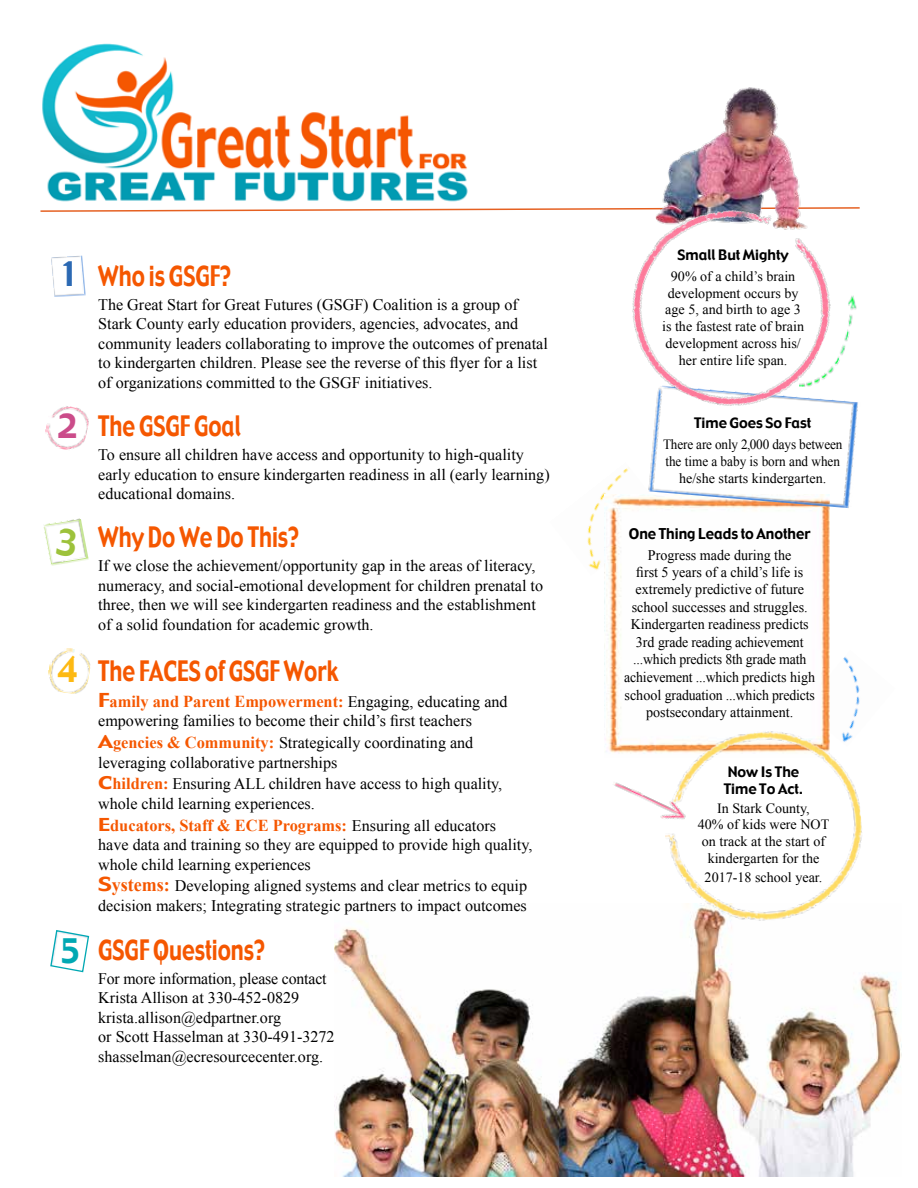
<style>
.page{position:relative;width:918px;height:1188px;background:#fff}
.page>*{position:absolute;margin:0;border:0;box-sizing:border-box;transform-origin:0 0}
.t1{font:34.5px "Gadget";color:#fdb913}
.t2{font:33px "Gadget";color:#2b69b3}
.t3{font:33px "Gadget";color:#cb4c8a}
.t4{font:33px "Gadget";color:#00a8b3}
.t5{font:27.6px "Gadget";color:#f55700;scale:.78 1}
.t6{font:700 16.65px "Times New Roman";color:#f55700}
.t7{font:16.2px/19.5px "Times New Roman";color:#000}
.t8{font:14.55px/17.5px "Times New Roman";color:#000;text-align:center;scale:.96 1}
.t9{font:14.55px "Gadget";color:#000;scale:.96 1}
.t10{font:14.1px/17px "Times New Roman";color:#000;text-align:center}
.t11{font:14.1px/17px "Times New Roman";color:#000;text-align:center;scale:.93 1}
.t12{font:14.1px/17px "Gadget";color:#000}
.s1{font-family:"Gadget";font-weight:400;font-size:18.75px}
.s2{font-weight:400;font-size:16.2px;color:#000}
.s3{font-family:"Gadget";font-size:17.4px;color:#f55700}
.s4{font-weight:700;font-size:16.65px;color:#f55700}
.s5{font-family:"Gadget";font-weight:400;font-size:17.4px}
.s6{font-family:"Gadget";font-size:19.2px;color:#f55700}
.s7{font-weight:700;font-size:19.2px;color:#f55700}
</style>
<div class="page">
<img style="left:587px;top:467px;width:43px;height:107px">
<img style="left:335px;top:921px;width:566px;height:255px">
<img style="left:42px;top:43px;width:426px;height:159px">
<img style="left:829px;top:650px;width:31px;height:72px">
<img style="left:614px;top:782px;width:42px;height:23px">
<img style="left:605px;top:495px;width:224px;height:259px">
<img style="left:647px;top:434px;width:209px;height:74px">
<img style="left:656px;top:722px;width:214px;height:210px">
<img style="left:51px;top:256px;width:35px;height:41px">
<img style="left:45px;top:406px;width:44px;height:44px">
<img style="left:43px;top:518px;width:46px;height:48px">
<img style="left:48px;top:648px;width:43px;height:46px">
<svg style="left:40px;top:208px;width:559px;height:4px"></svg>
<svg style="left:50px;top:930px;width:40px;height:43px"></svg>
<img style="left:668px;top:87px;width:128px;height:89px">
<img style="left:599px;top:176px;width:261px;height:258px">
<svg style="left:56px;top:527px;width:22px;height:30px"></svg>
<h2 class="t2" style="left:59px;top:252px;width:22px">1</h2>
<h2 class="t3" style="left:57px;top:404px;width:22px">2</h2>
<h1 class="t1" style="left:56px;top:647px;width:23px">4</h1>
<h2 class="t4" style="left:60px;top:929px;width:22px">5</h2>
<h3 class="t5" style="left:98px;top:258px;width:172px">Who is GSGF?</h3>
<p class="t7" style="left:98px;top:294px;width:451px">The Great Start for Great Futures (GSGF) Coalition is a group of Stark County early education providers, agencies, advocates, and community leaders collaborating to improve the outcomes of prenatal to kindergarten children. Please see the reverse of this flyer for a list of organizations committed to the GSGF initiatives.</p>
<h3 class="t5" style="left:98px;top:408px;width:185px">The GSGF Goal</h3>
<p class="t7" style="left:98px;top:445px;width:453px">To ensure all children have access and opportunity to high-quality early education to ensure kindergarten readiness in all (early learning) educational domains.</p>
<h3 class="t5" style="left:98px;top:519px;width:259px">Why Do We Do This?</h3>
<p class="t7" style="left:98px;top:556px;width:446px">If we close the achievement/opportunity gap in the areas of literacy, numeracy, and social-emotional development for children prenatal to three, then we will see kindergarten readiness and the establishment of a solid foundation for academic growth.</p>
<h3 class="t5" style="left:98px;top:653px;width:310px">The FACES of GSGF Work</h3>
<p class="t6" style="left:98px;top:690px;width:411px"><span class="s1">F</span>amily and Parent Empowerment: <span class="s2">Engaging, educating and</span></p>
<p class="t7" style="left:98px;top:710px;width:377px;line-height:21.8px">empowering families to become their child’s first teachers<br><span class="s3">A</span><span class="s4">gencies &amp; Community:</span> Strategically coordinating and</p>
<p class="t7" style="left:98px;top:751px;width:406px;line-height:21.8px">leveraging collaborative partnerships<br><span class="s3">C</span><span class="s4">hildren:</span> Ensuring ALL children have access to high quality,</p>
<p class="t7" style="left:98px;top:793px;width:218px">whole child learning experiences.</p>
<p class="t6" style="left:98px;top:813px;width:399px"><span class="s5">E</span>ducators, Staff &amp; ECE Programs: <span class="s2">Ensuring all educators</span></p>
<p class="t7" style="left:98px;top:835px;width:436px">have data and training so they are equipped to provide high quality, whole child learning experiences</p>
<p class="t7" style="left:98px;top:876px;width:430px"><span class="s6">S</span><span class="s7">ystems:</span> Developing aligned systems and clear metrics to equip decision makers; Integrating strategic partners to impact outcomes</p>
<h3 class="t5" style="left:98px;top:932px;width:215px">GSGF Questions?</h3>
<p class="t7" style="left:98px;top:968px;width:238px">For more information, please contact Krista Allison at 330-452-0829 krista.allison@edpartner.org<br>or Scott Hasselman at 330-491-3272 shasselman@ecresourcecenter.org.</p>
<p class="t12" style="left:678px;top:247px;width:112px">Small But Mighty</p>
<p class="t10" style="left:662px;top:267px;width:143px">90% of a child’s brain development occurs by age 5, and birth to age 3 is the fastest rate of brain development across his/ her entire life span.</p>
<p class="t12" style="left:694px;top:415px;width:119px">Time Goes So Fast</p>
<p class="t11" style="left:663px;top:435px;width:194px">There are only 2,000 days between the time a baby is born and when he/she starts kindergarten.</p>
<p class="t9" style="left:629px;top:524px;width:191px">One Thing Leads to Another</p>
<p class="t8" style="left:624px;top:546px;width:200px">Progress made during the<br>first 5 years of a child’s life is extremely predictive of future school successes and struggles.<br>Kindergarten readiness predicts<br>3rd grade reading achievement ...which predicts 8th grade math achievement ...which predicts high school graduation ...which predicts postsecondary attainment.</p>
<p class="t12" style="left:724px;top:764px;width:81px">Now Is The<br>Time To Act.</p>
<p class="t10" style="left:698px;top:800px;width:133px">In Stark County,<br>40% of kids were NOT on track at the start of kindergarten for the</p>
<p class="t10" style="left:705px;top:868px;width:119px">2017-18 school year.</p>
</div>
